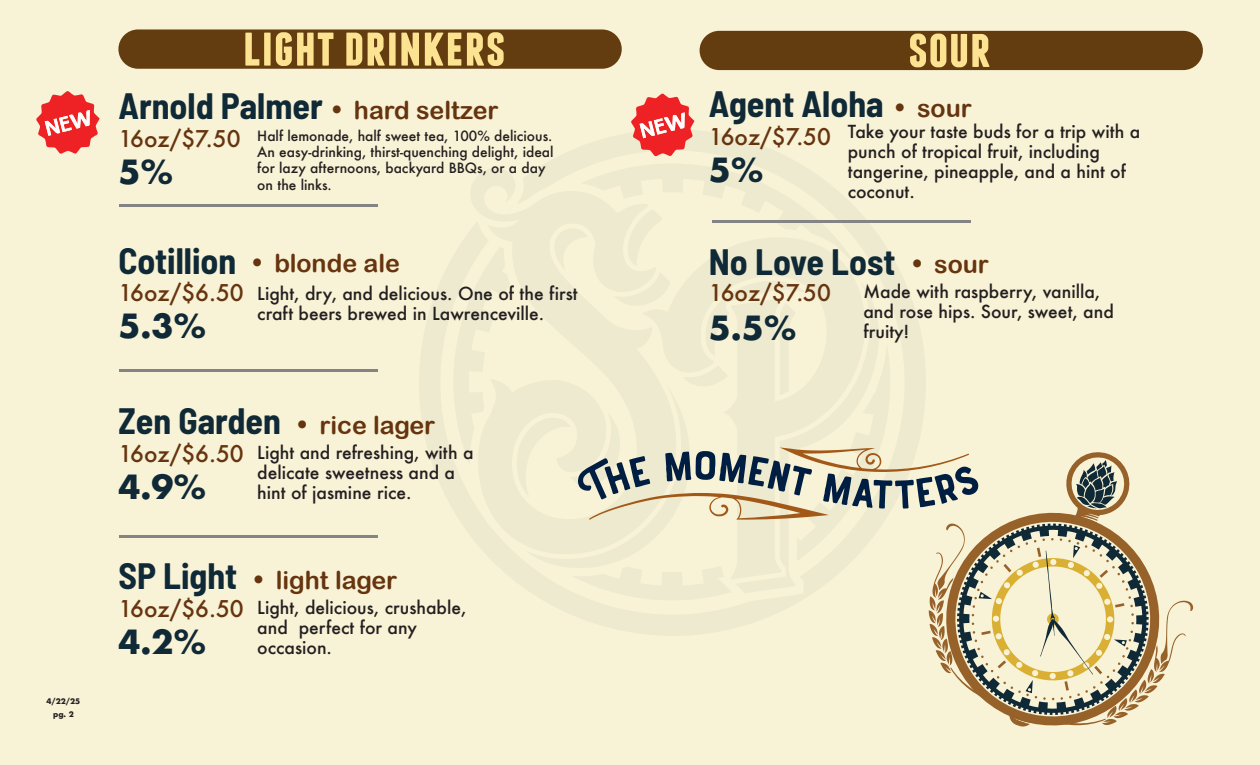
<style>
.page{position:relative;width:1260px;height:765px;background:#f8f2d6}
.page>*{position:absolute;margin:0;border:0;box-sizing:border-box;transform-origin:0 0}
.t1{font:700 55px "Franchise";letter-spacing:.015em;color:#fce392}
.t2{font:700 semi-condensed 35.88px "Barlow";color:#102936}
.t3{font:700 32.38px "Futura";color:#102936}
.t4{font:25px "Arial Rounded MT Bold";color:#66340f}
.t5{font:500 22.38px "Futura";color:#66340f}
.t6{font:500 17.5px/20px "Futura";color:#231f20}
.t7{font:500 13.75px/16.2px "Futura";color:#231f20}
.t8{font:700 7.5px/13.4px "Futura";color:#231f20;text-align:center}
.s1{font-family:"Futura";font-weight:500;font-stretch:normal;font-size:25px;color:#66340f}
.s2{font-family:"Arial Rounded MT Bold";font-weight:400;font-stretch:normal;font-size:25px;color:#66340f}
.s3{font-size:22.38px;color:#66340f}
.s4{font-family:"Barlow";font-weight:700;font-stretch:semi-condensed;font-size:35.88px;color:#102936}
.s5{font-family:"Futura";font-weight:500}
</style>
<div class="page">
<hr style="left:89px;top:271px;width:2px;height:223px;background:#231f20">
<div style="left:118px;top:29px;width:504px;height:40px;background:#633d10;border-radius:20px"></div>
<hr style="left:119px;top:370px;width:259px;height:2px;background:#848484">
<div style="left:700px;top:31px;width:503px;height:39px;background:#633d10;border-radius:20px"></div>
<hr style="left:119px;top:535px;width:259px;height:2px;background:#848484">
<hr style="left:119px;top:205px;width:259px;height:2px;background:#848484">
<svg style="left:36px;top:91px;width:64px;height:63px"></svg>
<svg style="left:631px;top:93px;width:63px;height:64px"></svg>
<svg style="left:577px;top:220px;width:616px;height:507px"></svg>
<p class="t8" style="left:46px;top:694px;width:35px">4/22/25 pg. 2</p>
<h1 class="t1" style="left:243px;top:21px;width:264px">LIGHT DRINKERS</h1>
<h1 class="t1" style="left:908px;top:22px;width:84px">SOUR</h1>
<h2 class="t2" style="left:118px;top:80px;width:382px">Arnold Palmer <span class="s1">•</span> <span class="s2">hard seltzer</span></h2>
<p class="t7" style="left:257px;top:127px;width:298px;text-indent:-139px"><span class="s3">16oz/$7.50</span> Half lemonade, half sweet tea, 100% delicious.<br>An easy-drinking, thirst-quenching delight, ideal for lazy afternoons, backyard BBQs, or a day on the links.</p>
<h3 class="t3" style="left:118px;top:148px;width:56px">5%</h3>
<h2 class="t2" style="left:118px;top:235px;width:283px">Cotillion <span class="s1">•</span> <span class="s2">blonde ale</span></h2>
<p class="t6" style="left:257px;top:283px;width:322px;text-indent:-139px"><span class="s3">16oz/$6.50</span> Light, dry, and delicious. One of the first craft beers brewed in Lawrenceville.</p>
<h3 class="t3" style="left:118px;top:303px;width:89px">5.3%</h3>
<h2 class="t2" style="left:118px;top:395px;width:318px">Zen Garden <span class="s1">•</span> <span class="s2">rice lager</span></h2>
<p class="t6" style="left:257px;top:442px;width:218px;text-indent:-139px"><span class="s3">16oz/$6.50</span> Light and refreshing, with a delicate sweetness and a hint of jasmine rice.</p>
<h3 class="t3" style="left:118px;top:463px;width:89px">4.9%</h3>
<h3 class="t4" style="left:118px;top:565px;width:280px"><span class="s4">SP Light</span> <span class="s5">•</span> light lager</h3>
<p class="t6" style="left:257px;top:597px;width:211px;text-indent:-139px"><span class="s3">16oz/$6.50</span> Light, delicious, crushable, and perfect for any occasion.</p>
<h3 class="t3" style="left:118px;top:618px;width:89px">4.2%</h3>
<h2 class="t2" style="left:709px;top:78px;width:264px">Agent Aloha <span class="s1">•</span> <span class="s2">sour</span></h2>
<p class="t6" style="left:848px;top:122px;width:294px;text-indent:-139px"><span class="s3">16oz/$7.50</span> Take your taste buds for a trip with a punch of tropical fruit, including tangerine, pineapple, and a hint of coconut.</p>
<h3 class="t3" style="left:709px;top:146px;width:56px">5%</h3>
<h2 class="t2" style="left:709px;top:236px;width:282px">No Love Lost <span class="s1">•</span> <span class="s2">sour</span></h2>
<p class="t5" style="left:709px;top:277px;width:124px">16oz/$7.50</p>
<p class="t6" style="left:863px;top:282px;width:252px">Made with raspberry, vanilla, and rose hips. Sour, sweet, and fruity!</p>
<h3 class="t3" style="left:709px;top:304px;width:89px">5.5%</h3>
</div>
